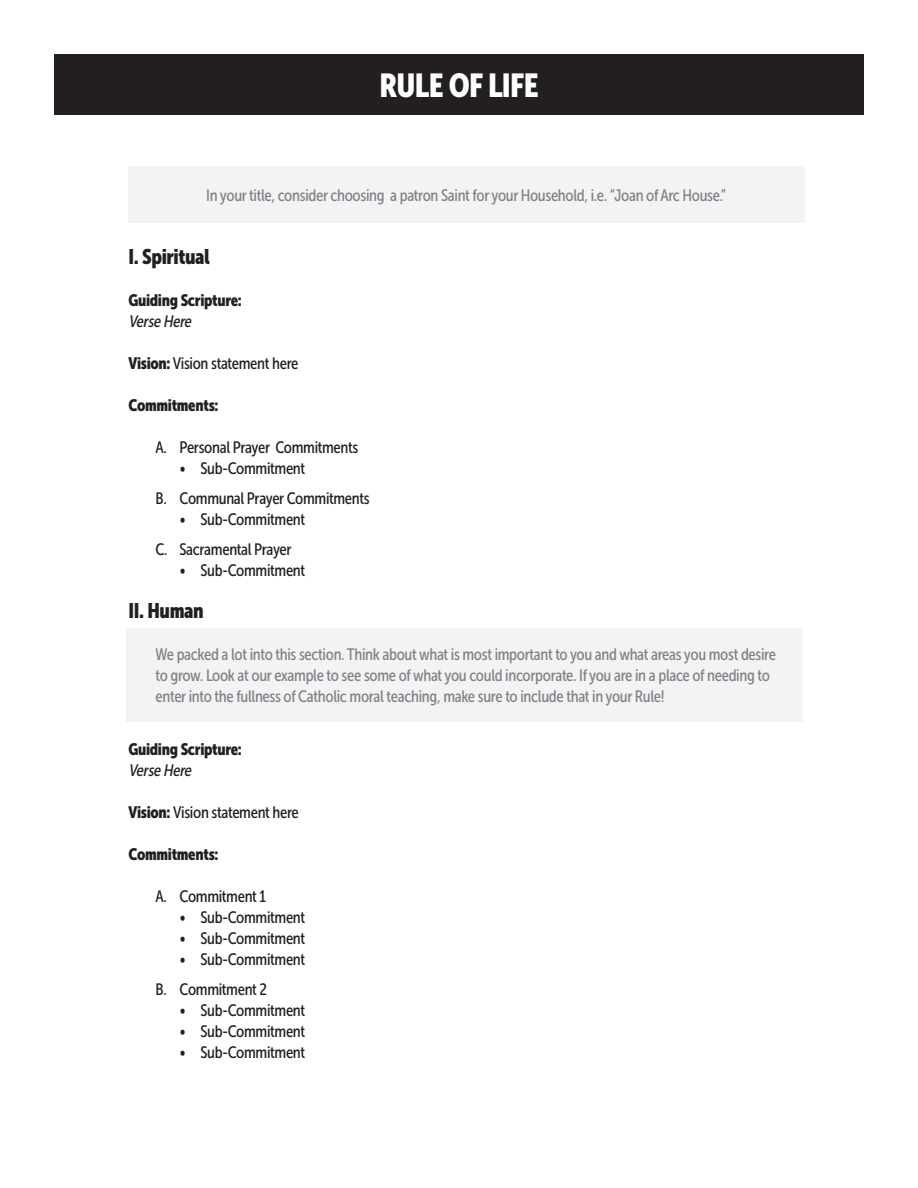
<style>
.page{position:relative;width:918px;height:1188px;background:#fff}
.page>*{position:absolute;margin:0;border:0;box-sizing:border-box;transform-origin:0 0}
.t1{font:33px "Museo Sans Cond 900";letter-spacing:-.02em;color:#fff}
.t2{font:21px "Museo Sans Cond 900";letter-spacing:-.02em;color:#231f20}
.t3{font:16.5px/21px "Museo Sans Cond 500";letter-spacing:-.02em;color:#808285}
.t4{font:16.5px "Museo Sans Cond 500";letter-spacing:-.02em;color:#231f20}
.t5{font:16.5px "Museo Sans Cond 900";letter-spacing:-.02em;color:#231f20}
.t6{font:italic 16.5px "Museo Sans Cond 500";color:#231f20}
.s1{font-family:"Museo Sans Cond 900"}
</style>
<div class="page">
<div style="left:129px;top:166px;width:676px;height:56px;background:#f2f3f4"></div>
<div style="left:126px;top:628px;width:676px;height:94px;background:#f2f3f4"></div>
<div style="left:54px;top:54px;width:810px;height:60px;background:#231f20"></div>
<p class="t1" style="left:379px;top:67px;width:161px">RULE OF LIFE</p>
<p class="t3" style="left:206px;top:185px;width:522px">In your title, consider choosing a patron Saint for your Household, i.e. “Joan of Arc House.”</p>
<p class="t2" style="left:129px;top:245px;width:83px">I. Spiritual</p>
<p class="t5" style="left:129px;top:291px;width:115px">Guiding Scripture:</p>
<p class="t6" style="left:129px;top:312px;width:67px">Verse Here</p>
<p class="t4" style="left:129px;top:354px;width:171px"><span class="s1">Vision:</span> Vision statement here</p>
<p class="t5" style="left:129px;top:396px;width:92px">Commitments:</p>
<p class="t4" style="left:156px;top:438px;width:204px">A. Personal Prayer Commitments</p>
<p class="t4" style="left:180px;top:459px;width:127px">• Sub-Commitment</p>
<p class="t4" style="left:156px;top:489px;width:216px">B. Communal Prayer Commitments</p>
<p class="t4" style="left:180px;top:510px;width:127px">• Sub-Commitment</p>
<p class="t4" style="left:156px;top:540px;width:138px">C. Sacramental Prayer</p>
<p class="t4" style="left:180px;top:561px;width:127px">• Sub-Commitment</p>
<p class="t2" style="left:129px;top:599px;width:77px">II. Human</p>
<p class="t3" style="left:156px;top:644px;width:622px">We packed a lot into this section. Think about what is most important to you and what areas you most desire to grow. Look at our example to see some of what you could incorporate. If you are in a place of needing to enter into the fullness of Catholic moral teaching, make sure to include that in your Rule!</p>
<p class="t5" style="left:129px;top:740px;width:115px">Guiding Scripture:</p>
<p class="t6" style="left:129px;top:761px;width:67px">Verse Here</p>
<p class="t4" style="left:129px;top:803px;width:172px"><span class="s1">Vision:</span> Vision statement here</p>
<p class="t5" style="left:129px;top:845px;width:92px">Commitments:</p>
<p class="t4" style="left:156px;top:887px;width:112px">A. Commitment 1</p>
<p class="t4" style="left:180px;top:908px;width:127px">• Sub-Commitment</p>
<p class="t4" style="left:180px;top:929px;width:127px">• Sub-Commitment</p>
<p class="t4" style="left:180px;top:950px;width:127px">• Sub-Commitment</p>
<p class="t4" style="left:156px;top:980px;width:113px">B. Commitment 2</p>
<p class="t4" style="left:180px;top:1001px;width:127px">• Sub-Commitment</p>
<p class="t4" style="left:180px;top:1022px;width:127px">• Sub-Commitment</p>
<p class="t4" style="left:180px;top:1043px;width:127px">• Sub-Commitment</p>
</div>
